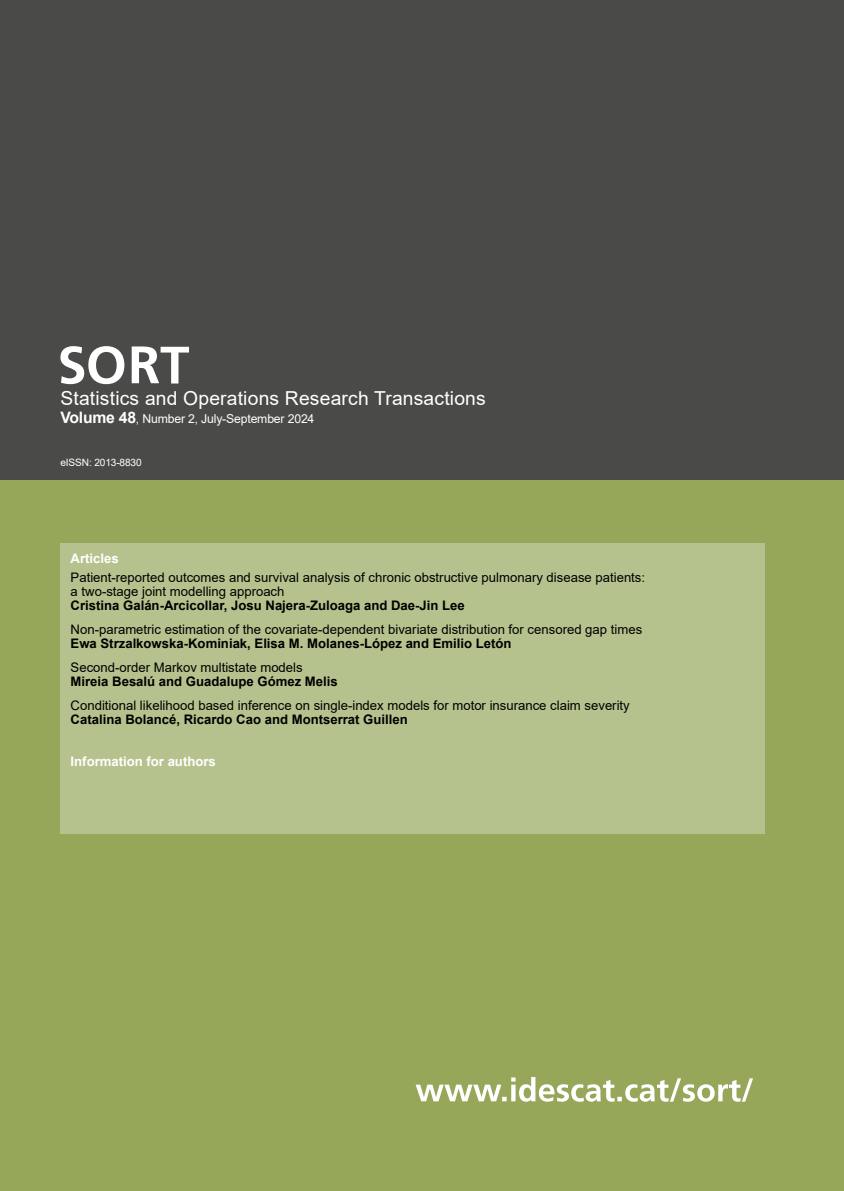
<style>
.page{position:relative;width:844px;height:1191px;background:#fff}
.page>*{position:absolute;margin:0;border:0;box-sizing:border-box;transform-origin:0 0}
.t1{font:19.25px "Arial";letter-spacing:.01em;color:#fff}
.t2{font:13.12px/14px "Arial";color:#000}
.autor1{font:700 13.12px "Arial";color:#000}
.t3{font:700 13.12px "Arial";color:#fff}
.t4{font:12.25px "Arial";letter-spacing:-.015em;color:#fff}
.t5{font:10.15px "Arial";letter-spacing:-.015em;color:#fff}
.s1{font-weight:700;font-size:15.75px}
</style>
<div class="page">
<div style="left:0;top:479px;width:843px;height:712px;background:#96a75a"></div>
<div style="left:0;top:0;width:843px;height:480px;background:#4a4a49"></div>
<div style="left:60px;top:543px;width:704px;height:290px;background:#b6c28d"></div>
<svg style="left:60px;top:346px;width:64px;height:38px"></svg>
<svg style="left:132px;top:346px;width:57px;height:37px"></svg>
<svg style="left:415px;top:1077px;width:337px;height:24px"></svg>
<h1 class="t1" style="left:60px;top:385px;width:427px">Statistics and Operations Research Transactions</h1>
<h1 class="t4" style="left:60px;top:410px;width:255px"><span class="s1">Volume 48</span>, Number 2, July-September 2024</h1>
<p class="t5" style="left:60px;top:456px;width:83px">eISSN: 2013-8830</p>
<h2 class="t3" style="left:71px;top:549px;width:50px">Articles</h2>
<p class="t2" style="left:71px;top:570px;width:576px">Patient-reported outcomes and survival analysis of chronic obstructive pulmonary disease patients: a two-stage joint modelling approach</p>
<p class="autor1" style="left:71px;top:596px;width:395px">Cristina Galán-Arcicollar, Josu Najera-Zuloaga and Dae-Jin Lee</p>
<p class="t2" style="left:71px;top:622px;width:573px">Non-parametric estimation of the covariate-dependent bivariate distribution for censored gap times</p>
<p class="autor1" style="left:71px;top:634px;width:442px">Ewa Strzalkowska-Kominiak, Elisa M. Molanes-López and Emilio Letón</p>
<p class="t2" style="left:71px;top:660px;width:233px">Second-order Markov multistate models</p>
<p class="autor1" style="left:71px;top:672px;width:268px">Mireia Besalú and Guadalupe Gómez Melis</p>
<p class="t2" style="left:71px;top:698px;width:560px">Conditional likelihood based inference on single-index models for motor insurance claim severity</p>
<p class="autor1" style="left:71px;top:710px;width:338px">Catalina Bolancé, Ricardo Cao and Montserrat Guillen</p>
<h2 class="t3" style="left:71px;top:752px;width:147px">Information for authors</h2>
</div>
